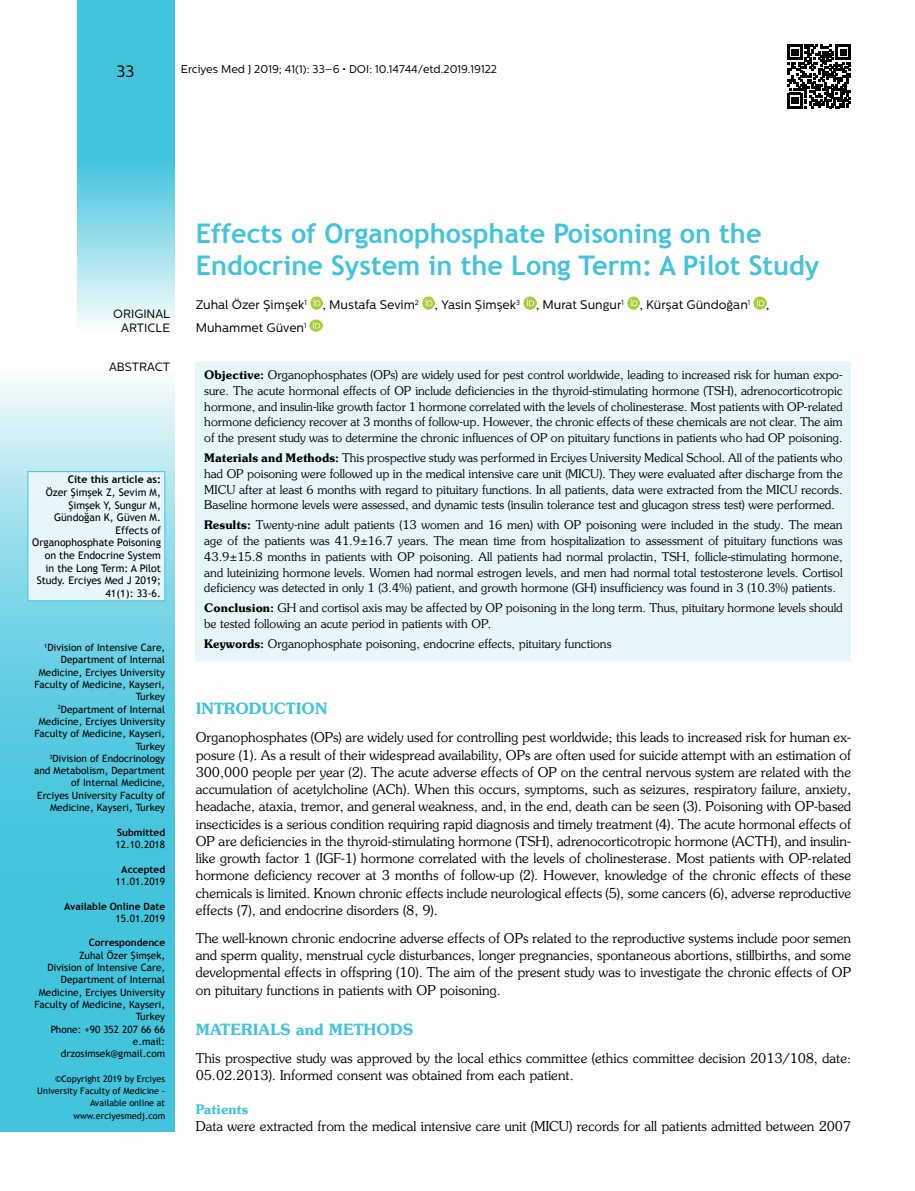
<style>
.page{position:relative;width:915px;height:1191px;background:#fff}
.page>*{position:absolute;margin:0;border:0;box-sizing:border-box;transform-origin:0 0}
.t1{font:700 27px/32.4px "Trebuchet MS";color:#42c4dd}
.t2{font:16.5px "Centrale Sans";color:#000}
.t3{font:700 15.75px "Souvenir";color:#42c4dd}
.t4{font:13.5px/17.2px "Souvenir";color:#000;text-align:justify}
.t5{font:700 13.5px "Souvenir";color:#42c4dd}
.t6{font:12.45px "Centrale Sans";color:#000}
.t7{font:12px/15.8px "Souvenir";color:#000;text-align:justify}
.t8{font:12px/14.2px "Centrale Sans";color:#000;text-align:right}
.t9{font:11.25px "Centrale Sans";color:#000}
.t10{font:10.5px/12.6px "Trebuchet MS";color:#000;text-align:right}
.t11{font:700 10.5px "Trebuchet MS";color:#000}
.t12{font:10.05px/12.3px "Trebuchet MS";color:#000;text-align:right}
.t13{font:700 10.05px "Trebuchet MS";color:#000}
.t14{font:9px/12.3px "Trebuchet MS";color:#000;text-align:right}
.s1{font-weight:700}
</style>
<div class="page">
<svg style="left:77px;top:0;width:97px;height:326px;background:#6fd1e4"></svg>
<svg style="left:787px;top:45px;width:63px;height:63px"></svg>
<svg style="left:310px;top:296px;width:13px;height:13px"></svg>
<svg style="left:422px;top:296px;width:13px;height:13px"></svg>
<svg style="left:523px;top:296px;width:13px;height:13px"></svg>
<svg style="left:627px;top:296px;width:12px;height:13px"></svg>
<svg style="left:753px;top:296px;width:13px;height:13px"></svg>
<svg style="left:310px;top:319px;width:12px;height:13px"></svg>
<svg style="left:0;top:380px;width:174px;height:751px;background:#64cee2"></svg>
<div style="left:196px;top:361px;width:654px;height:300px;background:#e7f6fa"></div>
<div style="left:27px;top:471px;width:138px;height:130px;background:#e7f6fa"></div>
<h2 class="t2" style="left:116px;top:61px;width:20px">33</h2>
<p class="t9" style="left:181px;top:62px;width:318px">Erciyes Med J 2019; 41(1): 33–6 • DOI: 10.14744/etd.2019.19122</p>
<p class="t8" style="left:113px;top:306px;width:58px">ORIGINAL<br>ARTICLE</p>
<p class="t8" style="left:109px;top:359px;width:63px">ABSTRACT</p>
<p class="t11" style="left:68px;top:473px;width:95px">Cite this article as:</p>
<p class="t10" style="left:32px;top:486px;width:130px">Özer Şimşek Z, Sevim M,<br>Şimşek Y, Sungur M,<br>Gündoğan K, Güven M.<br>Effects of<br>Organophosphate Poisoning on the Endocrine System<br>in the Long Term: A Pilot<br>Study. Erciyes Med J 2019;<br>41(1): 33-6.</p>
<p class="t12" style="left:34px;top:641px;width:132px"><sup>1</sup>Division of Intensive Care,<br>Department of Internal<br>Medicine, Erciyes University<br>Faculty of Medicine, Kayseri,<br>Turkey<br><sup>2</sup>Department of Internal<br>Medicine, Erciyes University<br>Faculty of Medicine, Kayseri,<br>Turkey<br><sup>3</sup>Division of Endocrinology and Metabolism, Department of Internal Medicine,<br>Erciyes University Faculty of<br>Medicine, Kayseri, Turkey</p>
<p class="t13" style="left:117px;top:826px;width:50px">Submitted</p>
<p class="t12" style="left:116px;top:838px;width:51px">12.10.2018</p>
<p class="t13" style="left:121px;top:862px;width:45px">Accepted</p>
<p class="t12" style="left:116px;top:875px;width:51px">11.01.2019</p>
<p class="t13" style="left:64px;top:899px;width:103px">Available Online Date</p>
<p class="t12" style="left:116px;top:912px;width:51px">15.01.2019</p>
<p class="t13" style="left:89px;top:936px;width:78px">Correspondence</p>
<p class="t12" style="left:34px;top:949px;width:132px">Zuhal Özer Şimşek,<br>Division of Intensive Care,<br>Department of Internal<br>Medicine, Erciyes University<br>Faculty of Medicine, Kayseri,<br>Turkey<br>Phone: +90 352 207 66 66 e.mail: drzosimsek@gmail.com</p>
<p class="t14" style="left:37px;top:1072px;width:129px">©Copyright 2019 by Erciyes<br>University Faculty of Medicine -<br>Available online at www.erciyesmedj.com</p>
<h1 class="t1" style="left:196px;top:217px;width:625px">Effects of Organophosphate Poisoning on the<br>Endocrine System in the Long Term: A Pilot Study</h1>
<p class="t6" style="left:196px;top:298px;width:112px">Zuhal Özer Şimşek<sup>1</sup></p>
<p class="t6" style="left:323px;top:298px;width:98px">, Mustafa Sevim<sup>2</sup></p>
<p class="t6" style="left:435px;top:298px;width:87px">, Yasin Şimşek<sup>3</sup></p>
<p class="t6" style="left:536px;top:298px;width:89px">, Murat Sungur<sup>1</sup></p>
<p class="t6" style="left:639px;top:298px;width:112px">, Kürşat Gündoğan<sup>1</sup></p>
<p class="t6" style="left:766px;top:298px;width:5px">,</p>
<p class="t6" style="left:196px;top:320px;width:112px">Muhammet Güven<sup>1</sup></p>
<p class="t7" style="left:204px;top:367px;width:639px"><span class="s1">Objective:</span> Organophosphates (OPs) are widely used for pest control worldwide, leading to increased risk for human expo&shy;sure. The acute hormonal effects of OP include deficiencies in the thyroid-stimulating hormone (TSH), adrenocorticotropic hormone, and insulin-like growth factor 1 hormone correlated with the levels of cholinesterase. Most patients with OP-related hormone deficiency recover at 3 months of follow-up. However, the chronic effects of these chemicals are not clear. The aim of the present study was to determine the chronic influences of OP on pituitary functions in patients who had OP poisoning.</p>
<p class="t7" style="left:204px;top:450px;width:639px"><span class="s1">Materials and Methods:</span> This prospective study was performed in Erciyes University Medical School. All of the patients who had OP poisoning were followed up in the medical intensive care unit (MICU). They were evaluated after discharge from the MICU after at least 6 months with regard to pituitary functions. In all patients, data were extracted from the MICU records.<br>Baseline hormone levels were assessed, and dynamic tests (insulin tolerance test and glucagon stress test) were performed.</p>
<p class="t7" style="left:204px;top:517px;width:639px"><span class="s1">Results:</span> Twenty-nine adult patients (13 women and 16 men) with OP poisoning were included in the study. The mean age of the patients was 41.9±16.7 years. The mean time from hospitalization to assessment of pituitary functions was 43.9±15.8 months in patients with OP poisoning. All patients had normal prolactin, TSH, follicle-stimulating hormone, and luteinizing hormone levels. Women had normal estrogen levels, and men had normal total testosterone levels. Cortisol deficiency was detected in only 1 (3.4%) patient, and growth hormone (GH) insufficiency was found in 3 (10.3%) patients.</p>
<p class="t7" style="left:204px;top:600px;width:639px"><span class="s1">Conclusion:</span> GH and cortisol axis may be affected by OP poisoning in the long term. Thus, pituitary hormone levels should be tested following an acute period in patients with OP.</p>
<p class="t7" style="left:204px;top:636px;width:408px"><span class="s1">Keywords:</span> Organophosphate poisoning, endocrine effects, pituitary functions</p>
<h3 class="t3" style="left:196px;top:699px;width:133px">INTRODUCTION</h3>
<p class="t4" style="left:196px;top:729px;width:656px">Organophosphates (OPs) are widely used for controlling pest worldwide; this leads to increased risk for human ex&shy;posure (1). As a result of their widespread availability, OPs are often used for suicide attempt with an estimation of 300,000 people per year (2). The acute adverse effects of OP on the central nervous system are related with the accumulation of acetylcholine (ACh). When this occurs, symptoms, such as seizures, respiratory failure, anxiety, headache, ataxia, tremor, and general weakness, and, in the end, death can be seen (3). Poisoning with OP-based insecticides is a serious condition requiring rapid diagnosis and timely treatment (4). The acute hormonal effects of OP are deficiencies in the thyroid-stimulating hormone (TSH), adrenocorticotropic hormone (ACTH), and insulin&shy;like growth factor 1 (IGF-1) hormone correlated with the levels of cholinesterase. Most patients with OP-related hormone deficiency recover at 3 months of follow-up (2). However, knowledge of the chronic effects of these chemicals is limited. Known chronic effects include neurological effects (5), some cancers (6), adverse reproductive effects (7), and endocrine disorders (8, 9).</p>
<p class="t4" style="left:196px;top:929px;width:656px">The well-known chronic endocrine adverse effects of OPs related to the reproductive systems include poor semen and sperm quality, menstrual cycle disturbances, longer pregnancies, spontaneous abortions, stillbirths, and some developmental effects in offspring (10). The aim of the present study was to investigate the chronic effects of OP on pituitary functions in patients with OP poisoning.</p>
<h3 class="t3" style="left:196px;top:1019px;width:219px">MATERIALS and METHODS</h3>
<p class="t4" style="left:196px;top:1049px;width:656px">This prospective study was approved by the local ethics committee (ethics committee decision 2013/108, date:<br>05.02.2013). Informed consent was obtained from each patient.</p>
<p class="t5" style="left:196px;top:1101px;width:54px">Patients</p>
<p class="t4" style="left:196px;top:1118px;width:656px">Data were extracted from the medical intensive care unit (MICU) records for all patients admitted between 2007</p>
</div>
